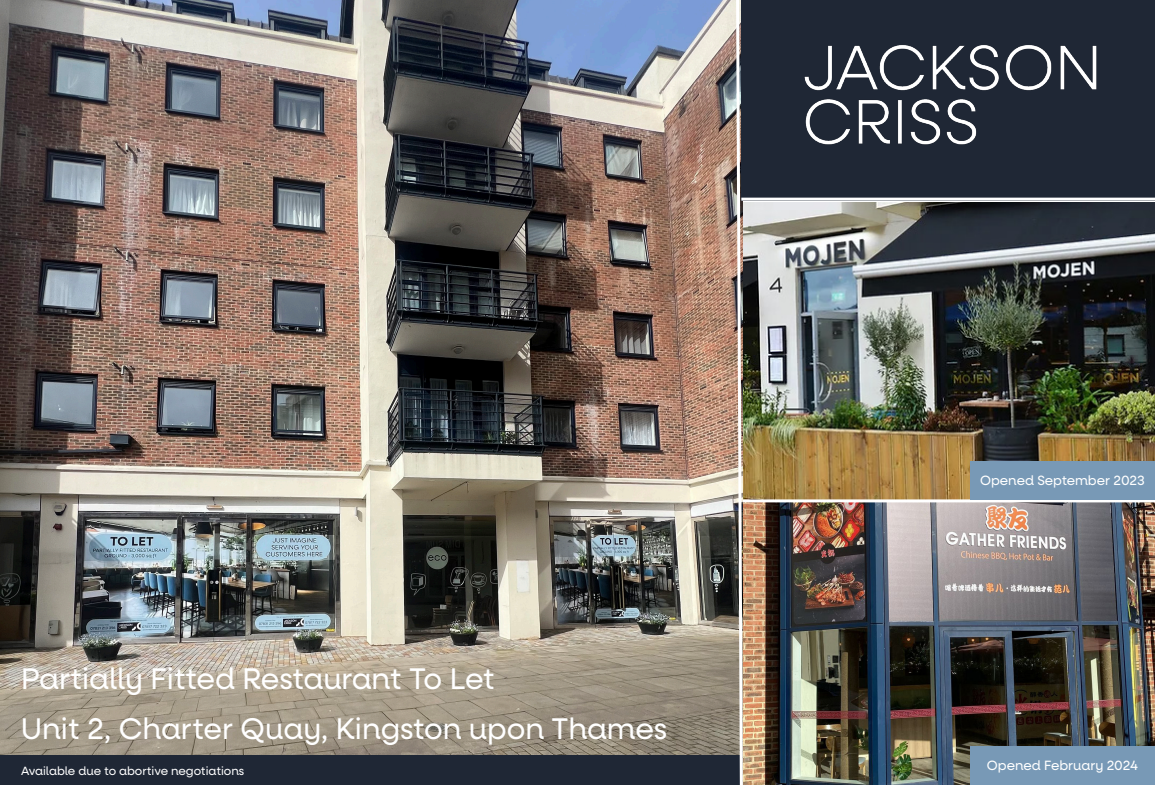
<style>
.page{position:relative;width:1155px;height:785px;background:#fff}
.page>*{position:absolute;margin:0;border:0;box-sizing:border-box;transform-origin:0 0}
.t1{font:30px "Neulis Alt";color:#fff}
.t2{font:13.5px "Neulis Alt";color:#fff}
.t3{font:12px "Neulis Alt";color:#fff}
</style>
<div class="page">
<img style="left:744px;top:202px;width:411px;height:297px">
<img style="left:744px;top:502px;width:411px;height:283px">
<div style="left:970px;top:461px;width:185px;height:38px;background:#7899b6"></div>
<div style="left:970px;top:747px;width:185px;height:38px;background:#7899b6"></div>
<img style="left:1px;top:0;width:733px;height:755px">
<div style="left:741px;top:0;width:414px;height:201px;background:#1f2735"></div>
<img style="left:804px;top:45px;width:293px;height:100px">
<hr style="left:741px;top:198px;width:414px;height:3px;background:#fff">
<div style="left:0;top:755px;width:741px;height:30px;background:#1f2735"></div>
<img style="left:734px;top:0;width:10px;height:785px">
<p class="t1" style="left:21px;top:662px;width:475px">Partially Fitted Restaurant To Let</p>
<p class="t1" style="left:21px;top:711px;width:648px">Unit 2, Charter Quay, Kingston upon Thames</p>
<p class="t3" style="left:21px;top:764px;width:224px">Available due to abortive negotiations</p>
<p class="t2" style="left:980px;top:472px;width:166px">Opened September 2023</p>
<p class="t2" style="left:987px;top:758px;width:153px">Opened February 2024</p>
</div>
